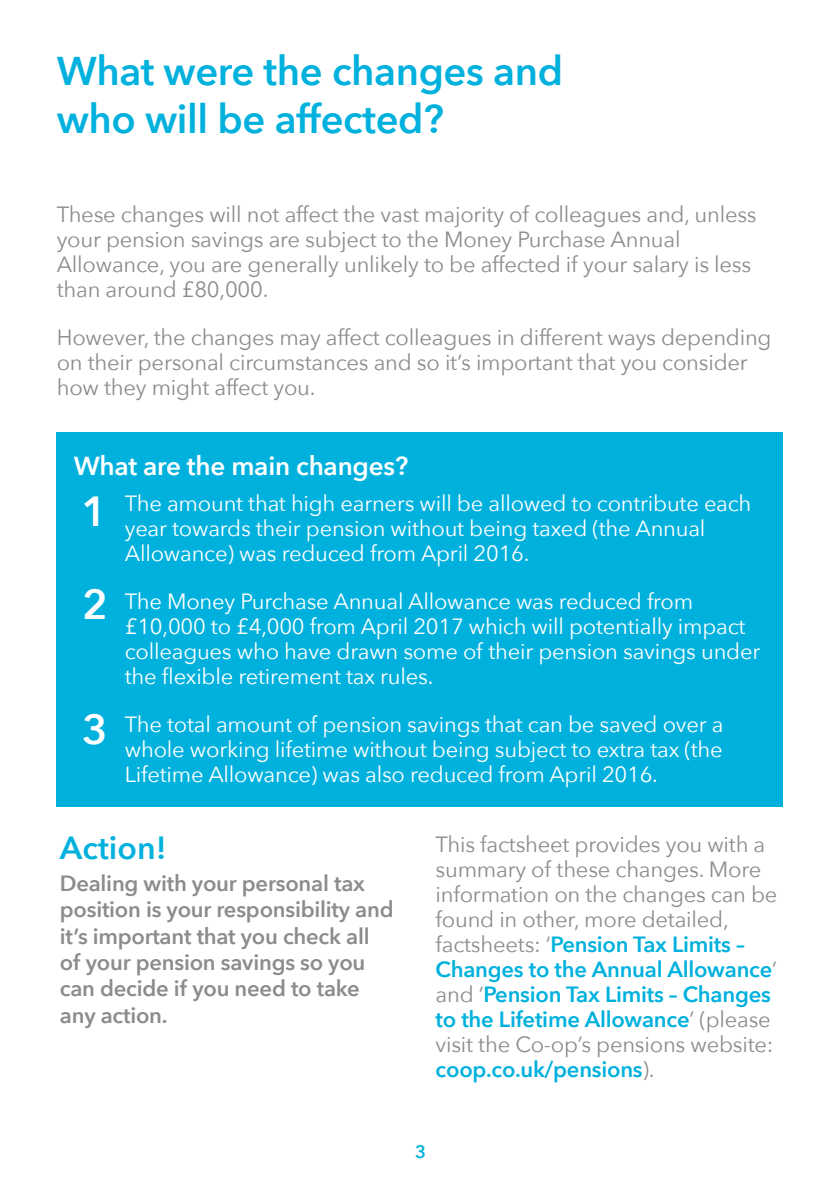
<style>
.page{position:relative;width:840px;height:1191px;background:#fff}
.page>*{position:absolute;margin:0;border:0;box-sizing:border-box;transform-origin:0 0}
.t1{font:600 42px "Avenir Next";color:#fff}
.t2{font:600 40px/48px "Avenir Next";letter-spacing:-.01em;color:#00b1dd}
.Sub_heading_1{font:600 32px "Avenir Next";color:#00b1dd}
.Text{font:600 26px "Avenir Next";letter-spacing:-.01em;color:#fff}
.Body_text{font:22px/25px "Avenir Next";letter-spacing:-.01em;color:#8c8c8b}
.Body_text-2{font:22px/25px "Avenir Next";letter-spacing:-.01em;color:#fff}
.Text-2{font:600 22px/26.4px "Avenir Next";letter-spacing:-.01em;color:#8c8c8b}
.t3{font:600 18px "Avenir Next";color:#00b1dd}
.s1{font-weight:600;color:#00b1dd}
</style>
<div class="page">
<div style="left:57px;top:432px;width:725px;height:374px;background:#00b1dd"></div>
<p class="t2" style="left:57px;top:46px;width:507px">What were the changes and who will be affected?</p>
<p class="Body_text" style="left:57px;top:201px;width:701px">These changes will not affect the vast majority of colleagues and, unless your pension savings are subject to the Money Purchase Annual Allowance, you are generally unlikely to be affected if your salary is less than around £80,000.</p>
<p class="Body_text" style="left:57px;top:323px;width:715px">However, the changes may affect colleagues in different ways depending on their personal circumstances and so it’s important that you consider how they might affect you.</p>
<p class="Text" style="left:74px;top:443px;width:336px">What are the main changes?</p>
<p class="Body_text-2" style="left:125px;top:490px;width:627px">The amount that high earners will be allowed to contribute each year towards their pension without being taxed (the Annual<br>Allowance) was reduced from April 2016.</p>
<p class="Body_text-2" style="left:125px;top:588px;width:636px">The Money Purchase Annual Allowance was reduced from £10,000 to £4,000 from April 2017 which will potentially impact colleagues who have drawn some of their pension savings under the flexible retirement tax rules.</p>
<p class="Body_text-2" style="left:125px;top:710px;width:600px;text-align:justify">The total amount of pension savings that can be saved over a whole working lifetime without being subject to extra tax (the Lifetime Allowance) was also reduced from April 2016.</p>
<p class="t1" style="left:81px;top:475px;width:27px">1</p>
<p class="t1" style="left:82px;top:568px;width:27px">2</p>
<p class="t1" style="left:82px;top:693px;width:27px">3</p>
<p class="Sub_heading_1" style="left:60px;top:820px;width:108px">Action!</p>
<p class="Text-2" style="left:60px;top:869px;width:335px">Dealing with your personal tax position is your responsibility and it’s important that you check all of your pension savings so you can decide if you need to take any action.</p>
<p class="Body_text" style="left:435px;top:830px;width:343px">This factsheet provides you with a summary of these changes. More information on the changes can be found in other, more detailed, factsheets: ‘<span class="s1">Pension Tax Limits –<br>Changes to the Annual Allowance</span>’ and ‘<span class="s1">Pension Tax Limits – Changes to the Lifetime Allowance</span>’ (please visit the Co-op’s pensions website: <span class="s1">coop.co.uk/pensions</span>).</p>
<p class="t3" style="left:415px;top:1136px;width:12px">3</p>
</div>
